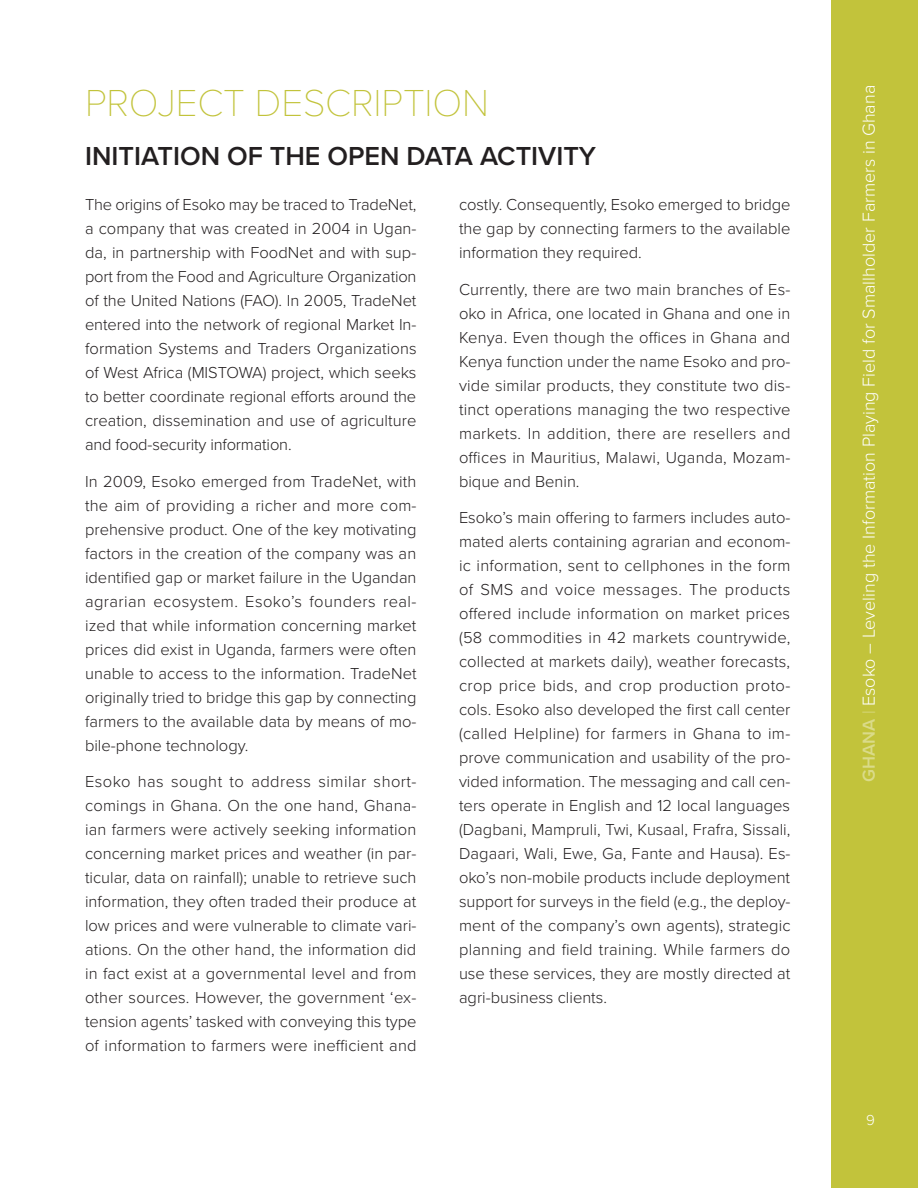
<style>
.page{position:relative;width:918px;height:1188px;background:#fff}
.page>*{position:absolute;margin:0;border:0;box-sizing:border-box;transform-origin:0 0}
.t1{font:100 39px "Proxima Nova T";letter-spacing:-.005em;color:#c2c33b}
.t2{font:600 27px "Proxima Nova";color:#231f20}
.t3{font:300 18px "Proxima Nova";color:#fff}
.t4{font:300 16.5px/24px "Proxima Nova";color:#231f20;text-align:justify}
.t5{font:300 15px "Proxima Nova";color:#fff}
.s1{font-weight:600;color:#dadb89}
.s2{color:#dadb89}
</style>
<div class="page">
<div style="left:832px;top:0;width:86px;height:1188px;background:#c2c33b"></div>
<p class="t1" style="left:85px;top:80px;width:406px">PROJECT DESCRIPTION</p>
<p class="t2" style="left:85px;top:139px;width:513px">INITIATION OF THE OPEN DATA ACTIVITY</p>
<p class="t4" style="left:85px;top:193px;width:333px">The origins of Esoko may be traced to TradeNet, a company that was created in 2004 in Ugan&shy;da, in partnership with FoodNet and with sup&shy;port from the Food and Agriculture Organization of the United Nations (FAO). In 2005, TradeNet entered into the network of regional Market In&shy;formation Systems and Traders Organizations of West Africa (MISTOWA) project, which seeks to better coordinate regional efforts around the creation, dissemination and use of agriculture and food-security information.</p>
<p class="t4" style="left:85px;top:469px;width:333px">In 2009, Esoko emerged from TradeNet, with the aim of providing a richer and more com&shy;prehensive product. One of the key motivating factors in the creation of the company was an identified gap or market failure in the Ugandan agrarian ecosystem. Esoko’s founders real&shy;ized that while information concerning market prices did exist in Uganda, farmers were often unable to access to the information. TradeNet originally tried to bridge this gap by connecting farmers to the available data by means of mo&shy;bile-phone technology.</p>
<p class="t4" style="left:85px;top:770px;width:333px">Esoko has sought to address similar short&shy;comings in Ghana. On the one hand, Ghana&shy;ian farmers were actively seeking information concerning market prices and weather (in par&shy;ticular, data on rainfall); unable to retrieve such information, they often traded their produce at low prices and were vulnerable to climate vari&shy;ations. On the other hand, the information did in fact exist at a governmental level and from other sources. However, the government ‘ex&shy;tension agents’ tasked with conveying this type of information to farmers were inefficient and</p>
<p class="t4" style="left:459px;top:193px;width:333px">costly. Consequently, Esoko emerged to bridge the gap by connecting farmers to the available information they required.</p>
<p class="t4" style="left:459px;top:277px;width:333px">Currently, there are two main branches of Es&shy;oko in Africa, one located in Ghana and one in Kenya. Even though the offices in Ghana and Kenya function under the name Esoko and pro&shy;vide similar products, they constitute two dis&shy;tinct operations managing the two respective markets. In addition, there are resellers and offices in Mauritius, Malawi, Uganda, Mozam&shy;bique and Benin.</p>
<p class="t4" style="left:459px;top:506px;width:333px">Esoko’s main offering to farmers includes auto&shy;mated alerts containing agrarian and econom&shy;ic information, sent to cellphones in the form of SMS and voice messages. The products offered include information on market prices (58 commodities in 42 markets countrywide, collected at markets daily), weather forecasts, crop price bids, and crop production proto&shy;cols. Esoko also developed the first call center (called Helpline) for farmers in Ghana to im&shy;prove communication and usability of the pro&shy;vided information. The messaging and call cen&shy;ters operate in English and 12 local languages (Dagbani, Mampruli, Twi, Kusaal, Frafra, Sissali, Dagaari, Wali, Ewe, Ga, Fante and Hausa). Es&shy;oko’s non-mobile products include deployment support for surveys in the field (e.g., the deploy&shy;ment of the company’s own agents), strategic planning and field training. While farmers do use these services, they are mostly directed at agri-business clients.</p>
<p class="t3" style="left:858px;top:782px;width:699px;rotate:-90deg"><span class="s1">GHANA</span> <span class="s2">|</span> Esoko – Leveling the Information Playing Field for Smallholder Farmers in Ghana</p>
<p class="t5" style="left:866px;top:1111px;width:10px">9</p>
</div>
